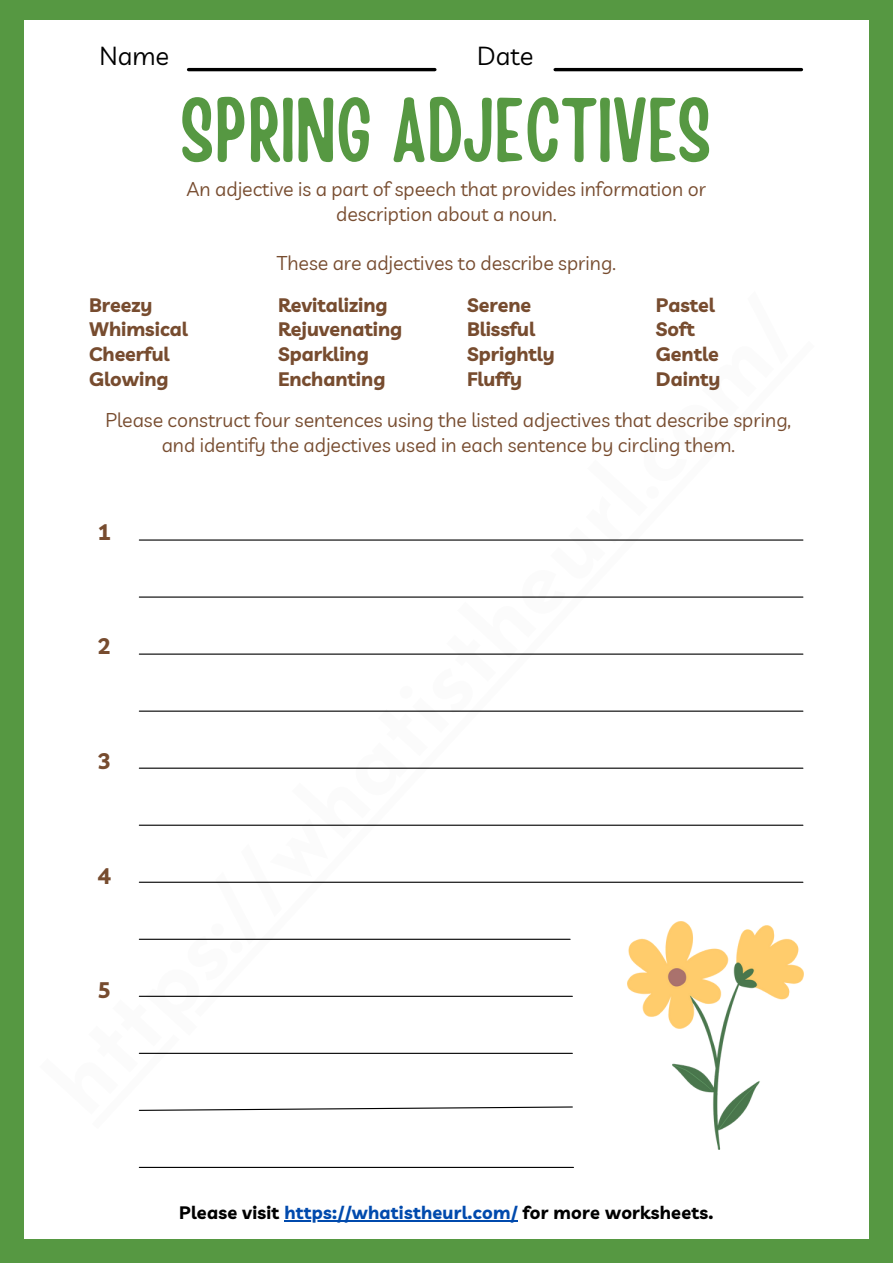
<style>
.page{position:relative;width:893px;height:1264px;background:#fff}
.page>*{position:absolute;margin:0;border:0;box-sizing:border-box;transform-origin:0 0}
.t1{font:89.85px "Handy Casual Condensed";color:#569842}
.t2{font:25.5px "Livvic";color:#000}
.t3{font:700 22.5px "Livvic";color:#774c2f}
.t4{font:19.5px/24.8px "Livvic";color:#774c2f;text-align:center}
.t5{font:700 19.5px/24.8px "Livvic";color:#774c2f}
.t6{font:700 18px "Livvic";letter-spacing:.015em;color:#000}
.s1{color:#004aad}
</style>
<div class="page">
<div style="left:0;top:0;width:892px;height:1262px;background:#569842"></div>
<div style="left:24px;top:20px;width:844px;height:1219px;background:#fff"></div>
<svg style="left:138px;top:539px;width:666px;height:515px"></svg>
<hr style="left:188px;top:68px;width:247px;height:3px;background:#000">
<hr style="left:555px;top:68px;width:246px;height:3px;background:#000">
<hr style="left:139px;top:539px;width:663px;height:1px;background:#000">
<hr style="left:139px;top:596px;width:663px;height:1px;background:#000">
<hr style="left:139px;top:653px;width:663px;height:1px;background:#000">
<hr style="left:139px;top:710px;width:663px;height:1px;background:#000">
<hr style="left:139px;top:767px;width:663px;height:1px;background:#000">
<hr style="left:139px;top:824px;width:663px;height:1px;background:#000">
<hr style="left:139px;top:881px;width:663px;height:1px;background:#000">
<hr style="left:139px;top:938px;width:431px;height:1px;background:#000">
<hr style="left:139px;top:995px;width:433px;height:1px;background:#000">
<hr style="left:139px;top:1052px;width:433px;height:1px;background:#000">
<svg style="left:138px;top:1106px;width:435px;height:5px"></svg>
<hr style="left:139px;top:1166px;width:434px;height:1px;background:#000">
<img style="left:627px;top:921px;width:176px;height:228px">
<hr style="left:284px;top:1220px;width:234px;height:1px;background:#004aad">
<h2 class="t2" style="left:99px;top:40px;width:71px">Name</h2>
<h2 class="t2" style="left:477px;top:40px;width:58px">Date</h2>
<h1 class="t1" style="left:181px;top:71px;width:532px">SPRING ADJECTIVES</h1>
<p class="t4" style="left:186px;top:176px;width:521px">An adjective is a part of speech that provides information or description about a noun.</p>
<p class="t4" style="left:277px;top:250px;width:340px">These are adjectives to describe spring.</p>
<p class="t5" style="left:89px;top:292px;width:100px">Breezy<br>Whimsical<br>Cheerful<br>Glowing</p>
<p class="t5" style="left:278px;top:292px;width:126px">Revitalizing<br>Rejuvenating<br>Sparkling<br>Enchanting</p>
<p class="t5" style="left:467px;top:292px;width:89px">Serene<br>Blissful<br>Sprightly<br>Fluffy</p>
<p class="t5" style="left:656px;top:292px;width:66px">Pastel<br>Soft<br>Gentle<br>Dainty</p>
<p class="t4" style="left:105px;top:407px;width:687px">Please construct four sentences using the listed adjectives that describe spring, and identify the adjectives used in each sentence by circling them.</p>
<p class="t3" style="left:97px;top:517px;width:15px">1</p>
<p class="t3" style="left:97px;top:631px;width:15px">2</p>
<p class="t3" style="left:97px;top:746px;width:15px">3</p>
<p class="t3" style="left:97px;top:861px;width:15px">4</p>
<p class="t3" style="left:97px;top:975px;width:15px">5</p>
<p class="t6" style="left:179px;top:1201px;width:535px">Please visit <span class="s1">https://whatistheurl.com/</span> for more worksheets.</p>
</div>
